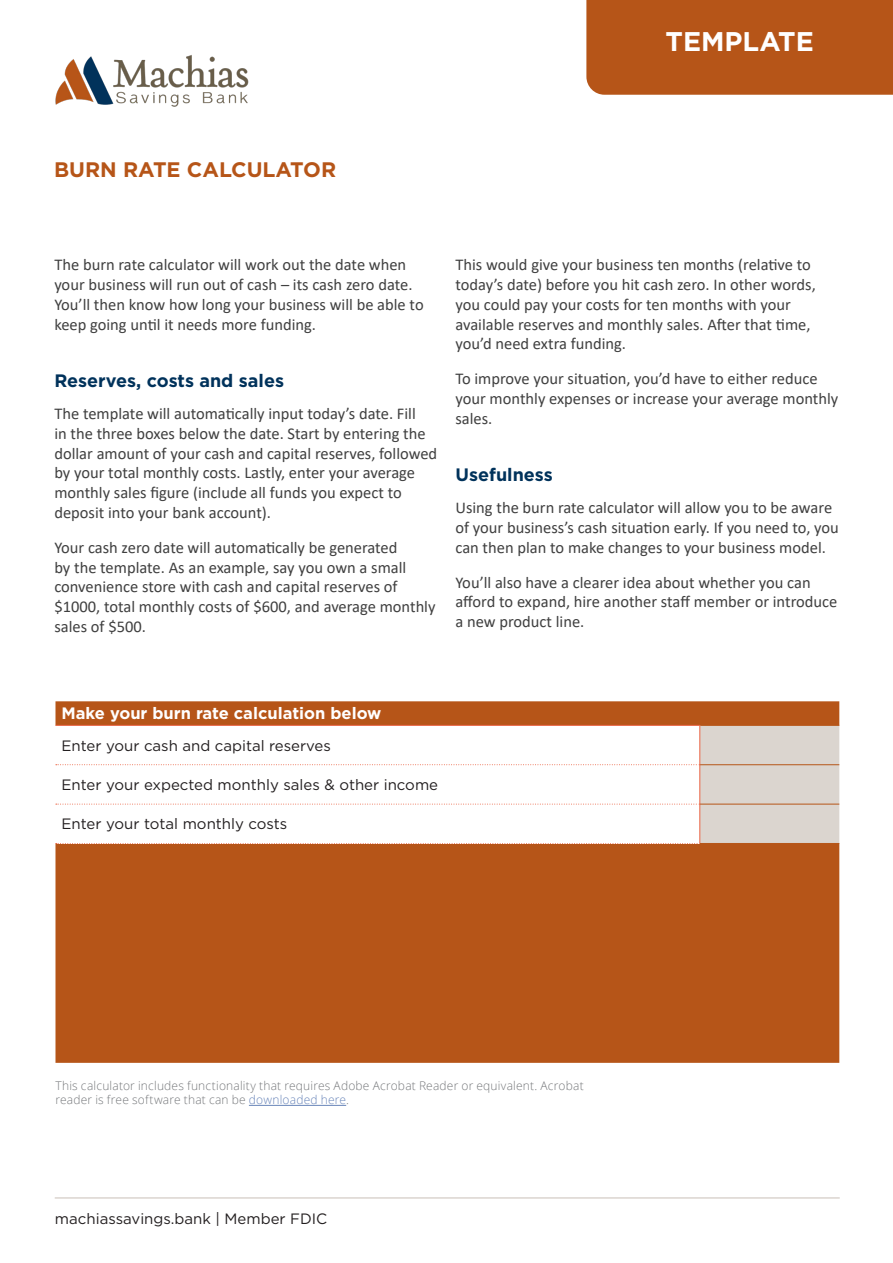
<style>
.page{position:relative;width:893px;height:1263px;background:#fff}
.page>*{position:absolute;margin:0;border:0;box-sizing:border-box;transform-origin:0 0}
.t1{font:700 27px "Gotham HTF";color:#fff}
.Main_heading{font:700 21px "Gotham HTF";color:#b65518}
.Sub_heading{font:700 18px "Gotham HTF";color:#00325b}
.Main_content{font:16.5px/19.8px "Calibri";color:#404040}
.Table_titles_white{font:700 16.5px "Gotham HTF";color:#fff}
.t2{font:15px "Gotham HTF";color:#231f20}
.Small-print{font:300 12px/14.4px "Open Sans";letter-spacing:.015em;color:#76787b}
.s1{color:#6985b9}
</style>
<div class="page">
<div style="left:586px;top:0;width:307px;height:95px;background:#b65518"></div>
<hr style="left:55px;top:1197px;width:785px;height:2px;background:#dbd5cf">
<img style="left:55px;top:55px;width:194px;height:52px">
<div style="left:55px;top:701px;width:784px;height:362px;background:#b65518"></div>
<hr style="left:55px;top:725px;width:645px;height:1px;background:#eb6545">
<svg style="left:56px;top:725px;width:783px;height:119px"></svg>
<hr style="left:700px;top:725px;width:139px;height:1px;background:#b65518">
<hr style="left:700px;top:764px;width:139px;height:1px;background:#b65518">
<hr style="left:700px;top:804px;width:139px;height:1px;background:#b65518">
<hr style="left:700px;top:843px;width:139px;height:1px;background:#b65518">
<hr style="left:249px;top:1105px;width:97px;height:1px;background:#6985b9">
<h1 class="t1" style="left:666px;top:26px;width:150px">TEMPLATE</h1>
<p class="Main_heading" style="left:54px;top:158px;width:284px">BURN RATE CALCULATOR</p>
<p class="Main_content" style="left:54px;top:254px;width:371px">The burn rate calculator will work out the date when your business will run out of cash – its cash zero date.<br>You’ll then know how long your business will be able to keep going until it needs more funding.</p>
<p class="Sub_heading" style="left:54px;top:370px;width:231px">Reserves, costs and sales</p>
<p class="Main_content" style="left:54px;top:403px;width:384px">The template will automatically input today’s date. Fill<br>in the three boxes below the date. Start by entering the dollar amount of your cash and capital reserves, followed by your total monthly costs. Lastly, enter your average monthly sales figure (include all funds you expect to deposit into your bank account).</p>
<p class="Main_content" style="left:54px;top:537px;width:383px">Your cash zero date will automatically be generated<br>by the template. As an example, say you own a small convenience store with cash and capital reserves of $1000, total monthly costs of $600, and average monthly sales of $500.</p>
<p class="Main_content" style="left:455px;top:254px;width:362px">This would give your business ten months (relative to today’s date) before you hit cash zero. In other words, you could pay your costs for ten months with your available reserves and monthly sales. After that time, you’d need extra funding.</p>
<p class="Main_content" style="left:455px;top:368px;width:384px">To improve your situation, you’d have to either reduce your monthly expenses or increase your average monthly sales.</p>
<p class="Sub_heading" style="left:455px;top:465px;width:99px">Usefulness</p>
<p class="Main_content" style="left:455px;top:497px;width:385px">Using the burn rate calculator will allow you to be aware of your business’s cash situation early. If you need to, you can then plan to make changes to your business model.</p>
<p class="Main_content" style="left:455px;top:572px;width:383px">You’ll also have a clearer idea about whether you can afford to expand, hire another staff member or introduce a new product line.</p>
<p class="Table_titles_white" style="left:61px;top:704px;width:321px">Make your burn rate calculation below</p>
<p class="t2" style="left:61px;top:737px;width:271px">Enter your cash and capital reserves</p>
<p class="t2" style="left:61px;top:776px;width:378px">Enter your expected monthly sales &amp; other income</p>
<p class="t2" style="left:61px;top:816px;width:227px">Enter your total monthly costs</p>
<p class="Small-print" style="left:55px;top:1078px;width:530px">This calculator includes functionality that requires Adobe Acrobat Reader or equivalent. Acrobat reader is free software that can be <span class="s1">downloaded here</span>.</p>
<p class="t2" style="left:55px;top:1210px;width:274px">machiassavings.bank | Member FDIC</p>
</div>
